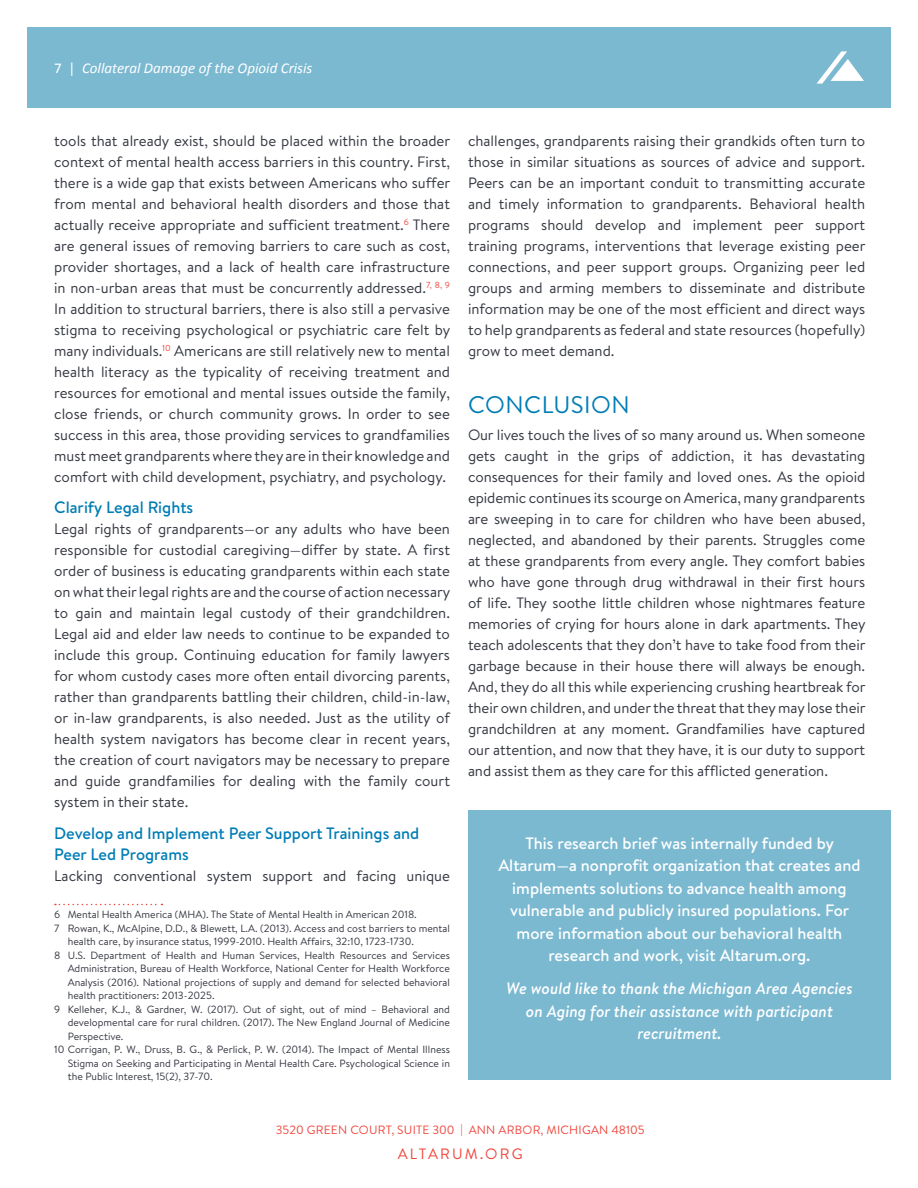
<style>
.page{position:relative;width:918px;height:1188px;background:#fff}
.page>*{position:absolute;margin:0;border:0;box-sizing:border-box;transform-origin:0 0}
.t1{font:24px "Brandon Text";letter-spacing:.02em;color:#007db5}
.t2{font:500 16.5px/22.5px "Brandon Text";color:#fff;text-align:center}
.t3{font:italic 500 16.5px/22.5px "Brandon Text";color:#fff;text-align:center}
.t4{font:500 16.5px/21px "Brandon Text";color:#007db5}
.t5{font:15px/21px "Brandon Text";color:#333740;text-align:justify}
.t6{font:italic 15px "Calibri";color:#fff}
.t7{font:15px "Brandon Text";letter-spacing:.145em;color:#ef463c}
.t8{font:12px "Brandon Text";letter-spacing:.02em;color:#ef463c}
.t9{font:10.5px "Brandon Text";color:#333740}
.s1{font-style:normal}
</style>
<div class="page">
<div style="left:27px;top:27px;width:864px;height:81px;background:#7bb9d1"></div>
<svg style="left:816px;top:51px;width:48px;height:33px"></svg>
<svg style="left:55px;top:904px;width:107px;height:1px"></svg>
<div style="left:468px;top:810px;width:423px;height:270px;background:#7bb9d1"></div>
<p class="t6" style="left:54px;top:58px;width:260px"><span class="s1">7 |</span> Collateral Damage of the Opioid Crisis</p>
<p class="t5" style="left:54px;top:129px;width:398px">tools that already exist, should be placed within the broader context of mental health access barriers in this country. First, there is a wide gap that exists between Americans who suffer from mental and behavioral health disorders and those that actually receive appropriate and sufficient treatment.<sup>6</sup> There are general issues of removing barriers to care such as cost, provider shortages, and a lack of health care infrastructure in non-urban areas that must be concurrently addressed.<sup>7,</sup> <sup>8,</sup> <sup>9<br></sup>In addition to structural barriers, there is also still a pervasive stigma to receiving psychological or psychiatric care felt by many individuals.<sup>10</sup> Americans are still relatively new to mental health literacy as the typicality of receiving treatment and resources for emotional and mental issues outside the family, close friends, or church community grows. In order to see success in this area, those providing services to grandfamilies must meet grandparents where they are in their knowledge and comfort with child development, psychiatry, and psychology.</p>
<p class="t4" style="left:54px;top:496px;width:141px">Clarify Legal Rights</p>
<p class="t5" style="left:54px;top:518px;width:398px">Legal rights of grandparents—or any adults who have been responsible for custodial caregiving—differ by state. A first order of business is educating grandparents within each state on what their legal rights are and the course of action necessary to gain and maintain legal custody of their grandchildren.<br>Legal aid and elder law needs to continue to be expanded to include this group. Continuing education for family lawyers for whom custody cases more often entail divorcing parents, rather than grandparents battling their children, child-in-law, or in-law grandparents, is also needed. Just as the utility of health system navigators has become clear in recent years, the creation of court navigators may be necessary to prepare and guide grandfamilies for dealing with the family court system in their state.</p>
<p class="t4" style="left:54px;top:822px;width:367px">Develop and Implement Peer Support Trainings and<br>Peer Led Programs</p>
<p class="t5" style="left:54px;top:864px;width:397px">Lacking conventional system support and facing unique</p>
<p class="t9" style="left:54px;top:907px;width:364px">6 Mental Health America (MHA). The State of Mental Health in American 2018.</p>
<p class="t9" style="left:54px;top:921px;width:397px">7 Rowan, K., McAlpine, D.D., &amp; Blewett, L.A. (2013). Access and cost barriers to mental</p>
<p class="t9" style="left:68px;top:934px;width:348px">health care, by insurance status, 1999-2010. Health Affairs, 32:10, 1723-1730.</p>
<p class="t9" style="left:54px;top:948px;width:397px">8 U.S. Department of Health and Human Services, Health Resources and Services</p>
<p class="t9" style="left:68px;top:961px;width:384px">Administration, Bureau of Health Workforce, National Center for Health Workforce</p>
<p class="t9" style="left:68px;top:975px;width:384px">Analysis (2016). National projections of supply and demand for selected behavioral</p>
<p class="t9" style="left:68px;top:988px;width:148px">health practitioners: 2013-2025.</p>
<p class="t9" style="left:54px;top:1002px;width:397px">9 Kelleher, K.J., &amp; Gardner, W. (2017). Out of sight, out of mind – Behavioral and</p>
<p class="t9" style="left:68px;top:1015px;width:384px">developmental care for rural children. (2017). The New England Journal of Medicine</p>
<p class="t9" style="left:68px;top:1029px;width:57px">Perspective.</p>
<p class="t9" style="left:54px;top:1042px;width:397px">10 Corrigan, P. W., Druss, B. G., &amp; Perlick, P. W. (2014). The Impact of Mental Illness</p>
<p class="t9" style="left:68px;top:1056px;width:384px">Stigma on Seeking and Participating in Mental Health Care. Psychological Science in</p>
<p class="t9" style="left:68px;top:1069px;width:146px">the Public Interest, 15(2), 37-70.</p>
<p class="t5" style="left:468px;top:129px;width:399px">challenges, grandparents raising their grandkids often turn to those in similar situations as sources of advice and support.<br>Peers can be an important conduit to transmitting accurate and timely information to grandparents. Behavioral health programs should develop and implement peer support training programs, interventions that leverage existing peer connections, and peer support groups. Organizing peer led groups and arming members to disseminate and distribute information may be one of the most efficient and direct ways to help grandparents as federal and state resources (hopefully) grow to meet demand.</p>
<h1 class="t1" style="left:468px;top:388px;width:163px">CONCLUSION</h1>
<p class="t5" style="left:468px;top:424px;width:399px">Our lives touch the lives of so many around us. When someone gets caught in the grips of addiction, it has devastating consequences for their family and loved ones. As the opioid epidemic continues its scourge on America, many grandparents are sweeping in to care for children who have been abused, neglected, and abandoned by their parents. Struggles come at these grandparents from every angle. They comfort babies who have gone through drug withdrawal in their first hours of life. They soothe little children whose nightmares feature memories of crying for hours alone in dark apartments. They teach adolescents that they don’t have to take food from their garbage because in their house there will always be enough.<br>And, they do all this while experiencing crushing heartbreak for their own children, and under the threat that they may lose their grandchildren at any moment. Grandfamilies have captured our attention, and now that they have, it is our duty to support and assist them as they care for this afflicted generation.</p>
<p class="t2" style="left:498px;top:831px;width:364px">This research brief was internally funded by Altarum—a nonprofit organization that creates and implements solutions to advance health among vulnerable and publicly insured populations. For more information about our behavioral health research and work, visit Altarum.org.</p>
<p class="t3" style="left:506px;top:977px;width:348px">We would like to thank the Michigan Area Agencies on Aging for their assistance with participant recruitment.</p>
<p class="t8" style="left:276px;top:1121px;width:370px">3520 GREEN COURT, SUITE 300 | ANN ARBOR, MICHIGAN 48105</p>
<p class="t7" style="left:398px;top:1143px;width:127px">ALTARUM.ORG</p>
</div>
